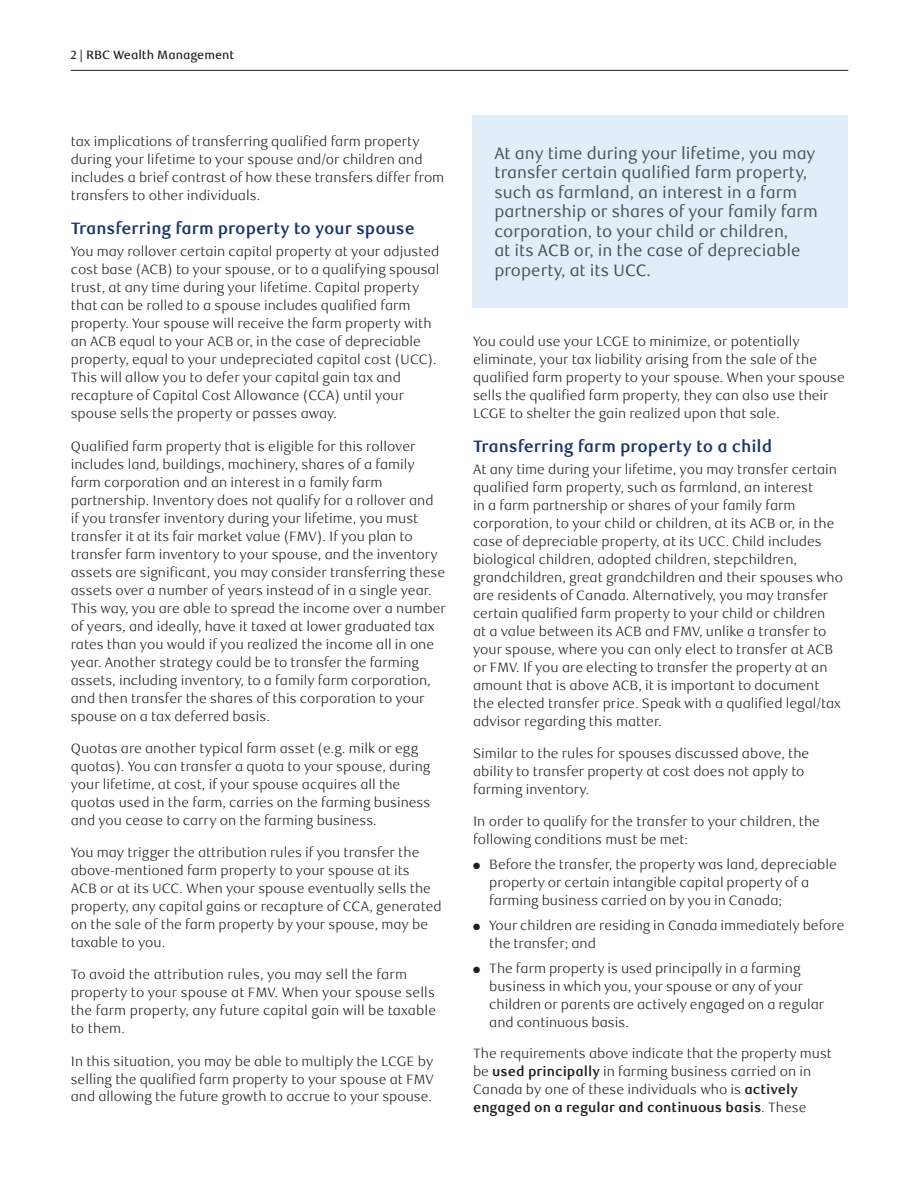
<style>
.page{position:relative;width:918px;height:1188px;background:#fff}
.page>*{position:absolute;margin:0;border:0;box-sizing:border-box;transform-origin:0 0}
.t1{font:16.5px/19.5px "RBC Text";color:#484e54}
.t2{font:700 16.5px "RBC Text";color:#1c366c}
.t3{font:300 13.5px/18px "RBC Text";color:#231f20}
.t4{font:500 12px "RBC Text";color:#231f20}
.s1{font-weight:700}
</style>
<div class="page">
<hr style="left:71px;top:70px;width:777px;height:1px;background:#231f20">
<div style="left:473px;top:115px;width:375px;height:193px;background:#e1edf8"></div>
<p class="t4" style="left:70px;top:47px;width:165px">2 | RBC Wealth Management</p>
<p class="t3" style="left:71px;top:133px;width:375px">tax implications of transferring qualified farm property during your lifetime to your spouse and/or children and includes a brief contrast of how these transfers differ from transfers to other individuals.</p>
<p class="t2" style="left:71px;top:219px;width:346px">Transferring farm property to your spouse</p>
<p class="t3" style="left:71px;top:243px;width:370px">You may rollover certain capital property at your adjusted cost base (ACB) to your spouse, or to a qualifying spousal trust, at any time during your lifetime. Capital property that can be rolled to a spouse includes qualified farm property. Your spouse will receive the farm property with an ACB equal to your ACB or, in the case of depreciable property, equal to your undepreciated capital cost (UCC).<br>This will allow you to defer your capital gain tax and recapture of Capital Cost Allowance (CCA) until your spouse sells the property or passes away.</p>
<p class="t3" style="left:71px;top:437px;width:377px">Qualified farm property that is eligible for this rollover includes land, buildings, machinery, shares of a family farm corporation and an interest in a family farm partnership. Inventory does not qualify for a rollover and<br>if you transfer inventory during your lifetime, you must transfer it at its fair market value (FMV). If you plan to transfer farm inventory to your spouse, and the inventory assets are significant, you may consider transferring these assets over a number of years instead of in a single year.<br>This way, you are able to spread the income over a number of years, and ideally, have it taxed at lower graduated tax rates than you would if you realized the income all in one year. Another strategy could be to transfer the farming assets, including inventory, to a family farm corporation, and then transfer the shares of this corporation to your spouse on a tax deferred basis.</p>
<p class="t3" style="left:71px;top:739px;width:361px">Quotas are another typical farm asset (e.g. milk or egg quotas). You can transfer a quota to your spouse, during your lifetime, at cost, if your spouse acquires all the quotas used in the farm, carries on the farming business and you cease to carry on the farming business.</p>
<p class="t3" style="left:71px;top:844px;width:372px">You may trigger the attribution rules if you transfer the above-mentioned farm property to your spouse at its<br>ACB or at its UCC. When your spouse eventually sells the property, any capital gains or recapture of CCA, generated on the sale of the farm property by your spouse, may be taxable to you.</p>
<p class="t3" style="left:71px;top:966px;width:367px">To avoid the attribution rules, you may sell the farm property to your spouse at FMV. When your spouse sells the farm property, any future capital gain will be taxable to them.</p>
<p class="t3" style="left:71px;top:1052px;width:364px;text-align:justify">In this situation, you may be able to multiply the LCGE by selling the qualified farm property to your spouse at FMV and allowing the future growth to accrue to your spouse.</p>
<p class="t1" style="left:494px;top:144px;width:325px">At any time during your lifetime, you may transfer certain qualified farm property, such as farmland, an interest in a farm partnership or shares of your family farm corporation, to your child or children,<br>at its ACB or, in the case of depreciable property, at its UCC.</p>
<p class="t3" style="left:473px;top:332px;width:373px">You could use your LCGE to minimize, or potentially eliminate, your tax liability arising from the sale of the qualified farm property to your spouse. When your spouse sells the qualified farm property, they can also use their LCGE to shelter the gain realized upon that sale.</p>
<p class="t2" style="left:473px;top:436px;width:301px">Transferring farm property to a child</p>
<p class="t3" style="left:473px;top:461px;width:372px">At any time during your lifetime, you may transfer certain qualified farm property, such as farmland, an interest<br>in a farm partnership or shares of your family farm corporation, to your child or children, at its ACB or, in the case of depreciable property, at its UCC. Child includes biological children, adopted children, stepchildren, grandchildren, great grandchildren and their spouses who are residents of Canada. Alternatively, you may transfer certain qualified farm property to your child or children<br>at a value between its ACB and FMV, unlike a transfer to your spouse, where you can only elect to transfer at ACB or FMV. If you are electing to transfer the property at an amount that is above ACB, it is important to document the elected transfer price. Speak with a qualified legal/tax advisor regarding this matter.</p>
<p class="t3" style="left:473px;top:745px;width:338px">Similar to the rules for spouses discussed above, the ability to transfer property at cost does not apply to farming inventory.</p>
<p class="t3" style="left:473px;top:813px;width:348px">In order to qualify for the transfer to your children, the following conditions must be met:</p>
<p class="t3" style="left:489px;top:856px;width:349px;text-indent:-16px">● Before the transfer, the property was land, depreciable property or certain intangible capital property of a farming business carried on by you in Canada;</p>
<p class="t3" style="left:489px;top:917px;width:357px;text-indent:-16px">● Your children are residing in Canada immediately before the transfer; and</p>
<p class="t3" style="left:489px;top:959px;width:336px;text-indent:-16px">● The farm property is used principally in a farming business in which you, your spouse or any of your children or parents are actively engaged on a regular and continuous basis.</p>
<p class="t3" style="left:473px;top:1045px;width:360px">The requirements above indicate that the property must be <span class="s1">used principally</span> in farming business carried on in Canada by one of these individuals who is <span class="s1">actively engaged on a regular and continuous basis</span>. These</p>
</div>
